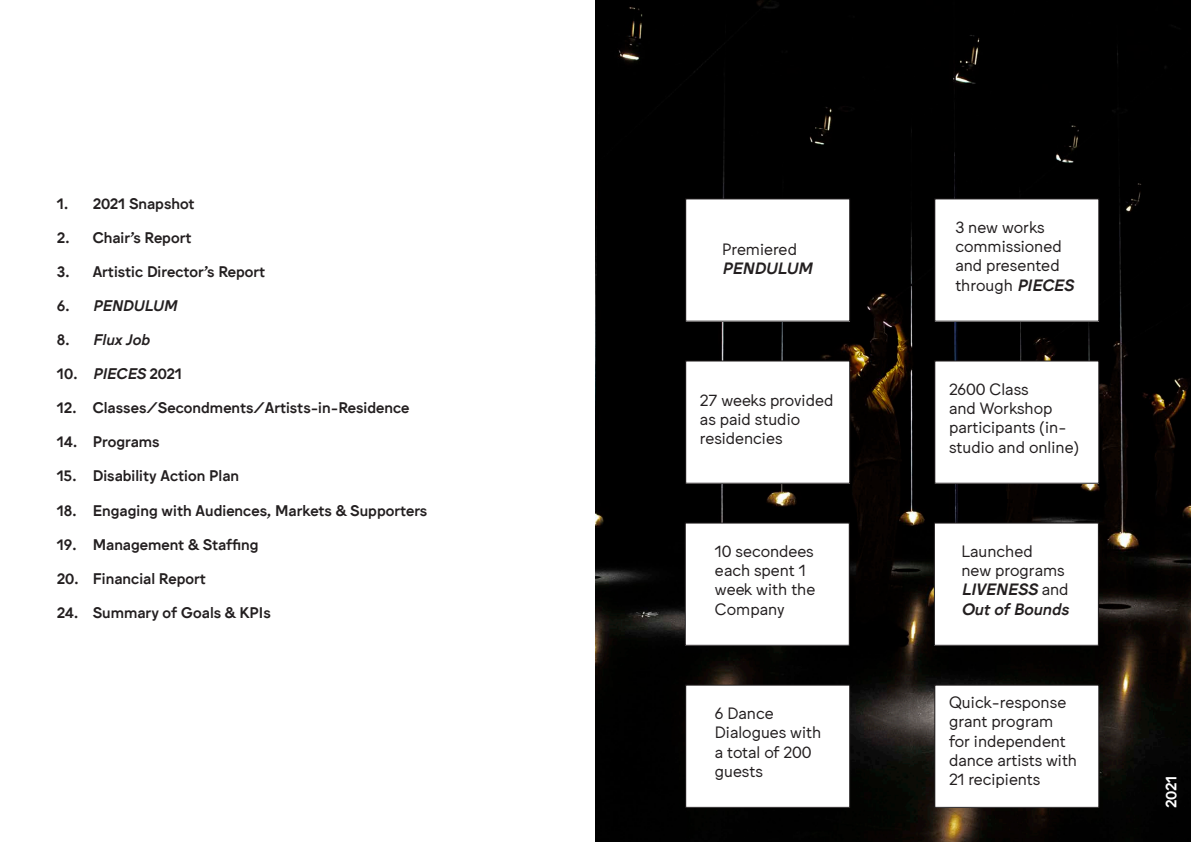
<style>
.page{position:relative;width:1191px;height:842px;background:#fff}
.page>*{position:absolute;margin:0;border:0;box-sizing:border-box;transform-origin:0 0}
.Body_Copy{font:16px/19.2px "Jungka";color:#231f20}
.t1{font:500 15px "Jungka";color:#231f20}
.t2{font:italic 500 15px "Jungka";color:#231f20}
.t3{font:500 15px "Jungka";color:#fff}
.s1{font-style:normal}
.s2{font-style:italic}
.s3{font-weight:500;font-style:italic}
</style>
<div class="page">
<img style="left:595px;top:0;width:596px;height:842px">
<div style="left:685px;top:199px;width:164px;height:122px;background:#fff"></div>
<div style="left:685px;top:198px;width:165px;height:124px;border:1px solid #231f20"></div>
<div style="left:934px;top:199px;width:164px;height:122px;background:#fff"></div>
<div style="left:934px;top:198px;width:165px;height:124px;border:1px solid #231f20"></div>
<div style="left:685px;top:361px;width:164px;height:122px;background:#fff"></div>
<div style="left:685px;top:360px;width:165px;height:124px;border:1px solid #231f20"></div>
<div style="left:934px;top:361px;width:164px;height:122px;background:#fff"></div>
<div style="left:934px;top:360px;width:165px;height:124px;border:1px solid #231f20"></div>
<div style="left:685px;top:523px;width:164px;height:122px;background:#fff"></div>
<div style="left:685px;top:523px;width:164px;height:123px;border:1px solid #231f20"></div>
<div style="left:934px;top:523px;width:164px;height:122px;background:#fff"></div>
<div style="left:934px;top:523px;width:164px;height:123px;border:1px solid #231f20"></div>
<div style="left:685px;top:685px;width:164px;height:122px;background:#fff"></div>
<div style="left:685px;top:685px;width:165px;height:123px;border:1px solid #231f20"></div>
<div style="left:934px;top:685px;width:164px;height:122px;background:#fff"></div>
<div style="left:934px;top:685px;width:165px;height:123px;border:1px solid #231f20"></div>
<p class="t1" style="left:57px;top:194px;width:139px">1. 2021 Snapshot</p>
<p class="t1" style="left:57px;top:228px;width:136px">2. Chair’s Report</p>
<p class="t1" style="left:57px;top:262px;width:210px">3. Artistic Director’s Report</p>
<p class="t2" style="left:57px;top:296px;width:122px"><span class="s1">6.</span> PENDULUM</p>
<p class="t2" style="left:57px;top:330px;width:94px"><span class="s1">8.</span> Flux Job</p>
<p class="t1" style="left:57px;top:364px;width:127px">10. <span class="s2">PIECES</span> 2021</p>
<p class="t1" style="left:57px;top:398px;width:354px">12. Classes/Secondments/Artists-in-Residence</p>
<p class="t1" style="left:57px;top:432px;width:104px">14. Programs</p>
<p class="t1" style="left:57px;top:466px;width:184px">15. Disability Action Plan</p>
<p class="t1" style="left:57px;top:500px;width:372px">18. Engaging with Audiences, Markets &amp; Supporters</p>
<p class="t1" style="left:57px;top:534px;width:203px">19. Management &amp; Staffing</p>
<p class="t1" style="left:57px;top:568px;width:151px">20. Financial Report</p>
<p class="t1" style="left:57px;top:602px;width:215px">24. Summary of Goals &amp; KPIs</p>
<p class="Body_Copy" style="left:722px;top:240px;width:91px">Premiered<br><span class="s3">PENDULUM</span></p>
<p class="Body_Copy" style="left:955px;top:218px;width:120px">3 new works commissioned and presented through <span class="s3">PIECES</span></p>
<p class="Body_Copy" style="left:700px;top:391px;width:135px">27 weeks provided as paid studio residencies</p>
<p class="Body_Copy" style="left:949px;top:380px;width:132px">2600 Class<br>and Workshop participants (in&shy;studio and online)</p>
<p class="Body_Copy" style="left:715px;top:542px;width:102px">10 secondees each spent 1 week with the<br>Company</p>
<p class="Body_Copy" style="left:961px;top:542px;width:109px">Launched<br>new programs<br><span class="s3">LIVENESS</span> and<br><span class="s3">Out of Bounds</span></p>
<p class="Body_Copy" style="left:715px;top:704px;width:108px">6 Dance<br>Dialogues with a total of 200 guests</p>
<p class="Body_Copy" style="left:949px;top:693px;width:130px">Quick-response grant program for independent dance artists with<br>21 recipients</p>
<p class="t3" style="left:1161px;top:808px;width:34px;rotate:-90deg">2021</p>
</div>
